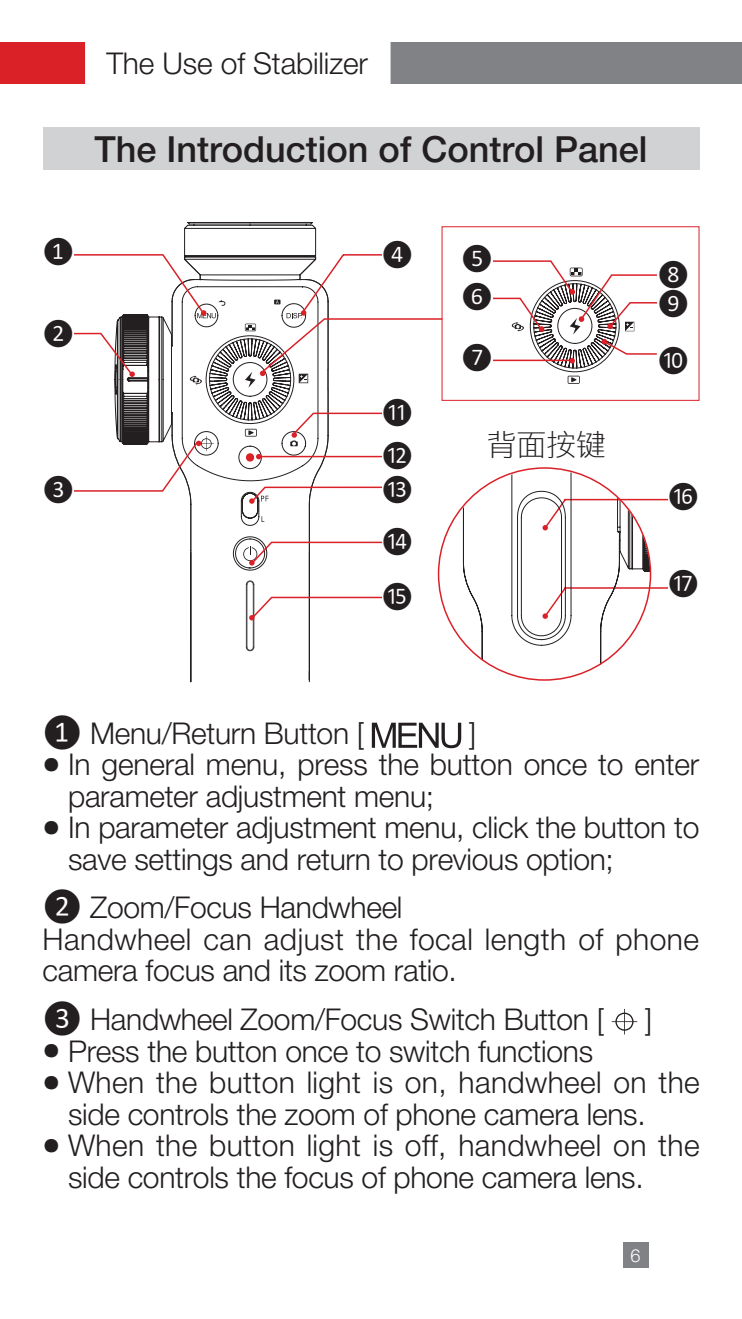
<style>
.page{position:relative;width:742px;height:1319px;background:#fff}
.page>*{position:absolute;margin:0;border:0;box-sizing:border-box;transform-origin:0 0}
.正文标题{font:36px "M Ying Hei PRC W5";color:#231f20}
.正文无段前段后{font:30px/31.5px "M Ying Hei PRC W3";letter-spacing:-.01em;color:#231f20}
.段落前1毫米{font:30px "M Ying Hei PRC W3";letter-spacing:-.01em;color:#231f20}
.正文无段前段后-2{font:30px/31.5px "M Ying Hei PRC W3";letter-spacing:.015em;color:#231f20}
.页码标题{font:30px "M Ying Hei PRC W3";letter-spacing:-.005em;color:#231f20}
.正文无段前段后-3{font:24px "Calibri";color:#231f20}
.t1{font:18px "M Ying Hei PRC W3";color:#fff}
.s1{font-family:"Calibri"}
.s2{font-size:18px}
</style>
<div class="page">
<div style="left:0;top:43px;width:85px;height:41px;background:#da2128"></div>
<div style="left:85px;top:43px;width:657px;height:41px;background:#808285"></div>
<div style="left:622px;top:1242px;width:26px;height:25px;background:#808285"></div>
<div style="left:85px;top:42px;width:305px;height:42px;background:#fff"></div>
<div style="left:43px;top:128px;width:656px;height:42px;background:#d1d2d4"></div>
<svg style="left:372px;top:722px;width:89px;height:26px"></svg>
<svg style="left:611px;top:1008px;width:26px;height:26px"></svg>
<svg style="left:650px;top:498px;width:17px;height:3px"></svg>
<svg style="left:462px;top:469px;width:188px;height:211px"></svg>
<svg style="left:184px;top:223px;width:133px;height:345px"></svg>
<svg style="left:184px;top:522px;width:74px;height:160px"></svg>
<svg style="left:74px;top:253px;width:307px;height:46px"></svg>
<svg style="left:243px;top:541px;width:138px;height:24px"></svg>
<svg style="left:74px;top:299px;width:367px;height:223px"></svg>
<svg style="left:246px;top:580px;width:135px;height:71px"></svg>
<div style="left:381px;top:401px;width:32px;height:24px;background:#fff"></div>
<div style="left:381px;top:444px;width:32px;height:24px;background:#fff"></div>
<div style="left:381px;top:478px;width:32px;height:24px;background:#fff"></div>
<svg style="left:567px;top:375px;width:12px;height:9px"></svg>
<svg style="left:571px;top:377px;width:5px;height:5px"></svg>
<div style="left:441px;top:226px;width:258px;height:175px;border:1px solid #da2128"></div>
<svg style="left:493px;top:260px;width:164px;height:109px"></svg>
<p class="页码标题" style="left:106px;top:45px;width:263px">The Use of Stabilizer</p>
<p class="正文标题" style="left:94px;top:127px;width:554px">The Introduction of Control Panel</p>
<p class="正文无段前段后-3" style="left:43px;top:236px;width:33px">❶</p>
<p class="正文无段前段后-3" style="left:43px;top:317px;width:33px">❷</p>
<p class="正文无段前段后-3" style="left:43px;top:473px;width:33px">❸</p>
<p class="正文无段前段后-3" style="left:381px;top:238px;width:33px">❹</p>
<p class="正文无段前段后-3" style="left:381px;top:396px;width:33px">⓫</p>
<p class="正文无段前段后-3" style="left:381px;top:439px;width:33px">⓬</p>
<p class="正文无段前段后-3" style="left:381px;top:473px;width:33px">⓭</p>
<p class="正文无段前段后-3" style="left:381px;top:525px;width:33px">⓮</p>
<p class="正文无段前段后-3" style="left:381px;top:580px;width:33px">⓯</p>
<p class="正文无段前段后-3" style="left:461px;top:243px;width:33px">❺</p>
<p class="正文无段前段后-3" style="left:461px;top:280px;width:33px">❻</p>
<p class="正文无段前段后-3" style="left:461px;top:341px;width:33px">❼</p>
<p class="正文无段前段后" style="left:486px;top:428px;width:121px">背面按键</p>
<p class="正文无段前段后-3" style="left:657px;top:259px;width:33px">❽</p>
<p class="正文无段前段后-3" style="left:657px;top:287px;width:33px">❾</p>
<p class="正文无段前段后-3" style="left:657px;top:344px;width:33px">❿</p>
<p class="正文无段前段后-3" style="left:667px;top:480px;width:33px">⓰</p>
<p class="正文无段前段后-3" style="left:667px;top:567px;width:33px">⓱</p>
<p class="段落前1毫米" style="left:43px;top:714px;width:323px"><span class="s1">❶</span> Menu/Return Button [</p>
<p class="段落前1毫米" style="left:469px;top:714px;width:9px">]</p>
<p class="正文无段前段后" style="left:68px;top:748px;width:632px;text-indent:-26px"><span class="s2">●</span> In general menu, press the button once to enter parameter adjustment menu;</p>
<p class="正文无段前段后" style="left:68px;top:811px;width:633px;text-indent:-26px"><span class="s2">●</span> In parameter adjustment menu, click the button to save settings and return to previous option;</p>
<p class="段落前1毫米" style="left:43px;top:889px;width:361px"><span class="s1">❷</span> Zoom/Focus Handwheel</p>
<p class="正文无段前段后-2" style="left:43px;top:923px;width:658px">Handwheel can adjust the focal length of phone camera focus and its zoom ratio.</p>
<p class="段落前1毫米" style="left:43px;top:1000px;width:563px"><span class="s1">❸</span> Handwheel Zoom/Focus Switch Button [</p>
<p class="段落前1毫米" style="left:645px;top:1000px;width:9px">]</p>
<p class="正文无段前段后" style="left:43px;top:1034px;width:552px"><span class="s2">●</span> Press the button once to switch functions</p>
<p class="正文无段前段后" style="left:68px;top:1066px;width:633px;text-indent:-26px"><span class="s2">●</span> When the button light is on, handwheel on the side controls the zoom of phone camera lens.</p>
<p class="正文无段前段后" style="left:68px;top:1129px;width:633px;text-indent:-26px"><span class="s2">●</span> When the button light is off, handwheel on the side controls the focus of phone camera lens.</p>
<p class="t1" style="left:630px;top:1243px;width:12px">6</p>
</div>
